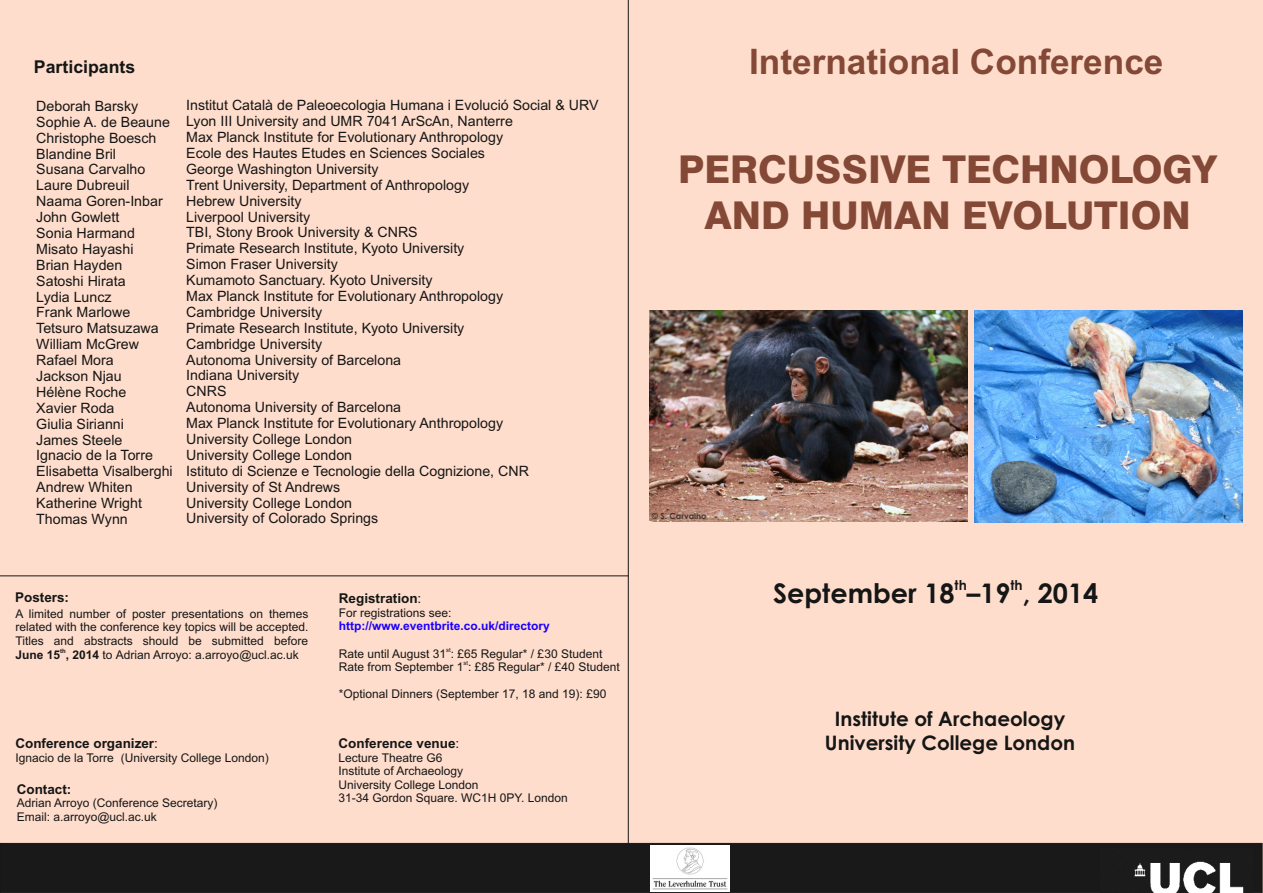
<style>
.page{position:relative;width:1263px;height:893px;background:#fdc}
.page>*{position:absolute;margin:0;border:0;box-sizing:border-box;transform-origin:0 0}
.t1{font:800 38.4px/46px "Swiss 721 BT";color:#844936;text-align:center}
.t2{font:700 35.1px "Arial";color:#844936}
.t3{font:700 27px "Century Gothic";color:#151616}
.t4{font:700 19.95px/24.2px "Century Gothic";color:#151616;text-align:center}
.t5{font:700 17.7px "Arial";color:#151616}
.t6{font:14.25px/15.9px "Arial";color:#151616}
.t7{font:700 13.5px "Arial";color:#151616}
.t8{font:700 13.5px "Century Gothic";color:#151616}
.t9{font:12px/13.4px "Arial";color:#151616}
.t10{font:700 12px "Arial";color:#1a00ff}
.t11{font:700 8.25px "Century Gothic";color:rgb(21 22 22/.75)}
.t12{font:6px "Arial";color:#151616}
.t13{font:700 6px "Arial";color:#151616}
.s1{font-weight:700}
.s2{font-weight:400}
.s3{font-size:11.55px}
</style>
<div class="page">
<div style="left:0;top:842px;width:1263px;height:51px;background:#191919"></div>
<img style="left:1100px;top:848px;width:152px;height:45px">
<img style="left:650px;top:845px;width:79px;height:46px">
<img style="left:975px;top:311px;width:268px;height:211px">
<img style="left:649px;top:310px;width:318px;height:212px">
<hr style="left:628px;top:0;width:1px;height:843px;background:#151616">
<hr style="left:0;top:575px;width:628px;height:1px;background:#151616">
<p class="t5" style="left:34px;top:60px;width:103px">Participants</p>
<p class="t6" style="left:36px;top:99px;width:138px">Deborah Barsky<br>Sophie A. de Beaune<br>Christophe Boesch<br>Blandine Bril<br>Susana Carvalho<br>Laure Dubreuil<br>Naama Goren-Inbar<br>John Gowlett<br>Sonia Harmand<br>Misato Hayashi<br>Brian Hayden<br>Satoshi Hirata<br>Lydia Luncz<br>Frank Marlowe<br>Tetsuro Matsuzawa<br>William McGrew<br>Rafael Mora<br>Jackson Njau<br>Hélène Roche<br>Xavier Roda<br>Giulia Sirianni<br>James Steele<br>Ignacio de la Torre<br>Elisabetta Visalberghi<br>Andrew Whiten<br>Katherine Wright<br>Thomas Wynn</p>
<p class="t6" style="left:186px;top:99px;width:414px">Institut Català de Paleoecologia Humana i Evolució Social &amp; URV Lyon III University and UMR 7041 ArScAn, Nanterre<br>Max Planck Institute for Evolutionary Anthropology<br>Ecole des Hautes Etudes en Sciences Sociales<br>George Washington University<br>Trent University, Department of Anthropology<br>Hebrew University<br>Liverpool University<br>TBI, Stony Brook University &amp; CNRS<br>Primate Research Institute, Kyoto University<br>Simon Fraser University<br>Kumamoto Sanctuary. Kyoto University<br>Max Planck Institute for Evolutionary Anthropology<br>Cambridge University<br>Primate Research Institute, Kyoto University<br>Cambridge University<br>Autonoma University of Barcelona<br>Indiana University<br>CNRS<br>Autonoma University of Barcelona<br>Max Planck Institute for Evolutionary Anthropology<br>University College London<br>University College London<br>Istituto di Scienze e Tecnologie della Cognizione, CNR<br>University of St Andrews<br>University College London<br>University of Colorado Springs</p>
<p class="t7" style="left:15px;top:592px;width:56px">Posters:</p>
<p class="t9" style="left:16px;top:608px;width:294px;text-align:justify">A limited number of poster presentations on themes related with the conference key topics will be accepted.<br>Titles and abstracts should be submitted before <span class="s1">June 15</span></p>
<p class="t13" style="left:60px;top:648px;width:7px">th</p>
<p class="t9" style="left:66px;top:649px;width:234px"><span class="s1">, 2014</span> to Adrian Arroyo: a.arroyo@ucl.ac.uk</p>
<p class="t7" style="left:15px;top:739px;width:144px">Conference organizer<span class="s2">:</span></p>
<p class="t9" style="left:15px;top:752px;width:255px">Ignacio de la Torre <span class="s3">(</span>University College London)</p>
<p class="t7" style="left:17px;top:784px;width:56px">Contact:</p>
<p class="t9" style="left:17px;top:797px;width:202px">Adrian Arroyo (Conference Secretary)<br>Email: a.arroyo@ucl.ac.uk</p>
<p class="t7" style="left:339px;top:593px;width:84px">Registration<span class="s2">:</span></p>
<p class="t9" style="left:339px;top:607px;width:114px">For registrations see:</p>
<p class="t9" style="left:339px;top:647px;width:282px;line-height:14px">Rate until August 31 : £65 Regular* / £30 Student<br>Rate from September : £85 Regular* / £40 Student</p>
<p class="t9" style="left:339px;top:688px;width:269px">*Optional Dinners (September 17, 18 and 19): £90</p>
<p class="t10" style="left:339px;top:621px;width:212px">http://www.eventbrite.co.uk/directory</p>
<p class="t12" style="left:446px;top:647px;width:6px">st</p>
<p class="t12" style="left:464px;top:661px;width:6px">st</p>
<p class="t9" style="left:457px;top:662px;width:8px">1</p>
<p class="t7" style="left:339px;top:738px;width:122px">Conference venue<span class="s2">:</span></p>
<p class="t9" style="left:339px;top:752px;width:231px">Lecture Theatre G6<br>Institute of Archaeology<br>University College London<br>31-34 Gordon Square. WC1H 0PY. London</p>
<p class="t2" style="left:749px;top:48px;width:416px">International Conference</p>
<p class="t1" style="left:678px;top:150px;width:541px">PERCUSSIVE TECHNOLOGY<br>AND HUMAN EVOLUTION</p>
<p class="t11" style="left:652px;top:513px;width:56px">© S. Carvalho</p>
<p class="t8" style="left:955px;top:579px;width:14px">th</p>
<p class="t8" style="left:1010px;top:579px;width:14px">th</p>
<p class="t3" style="left:773px;top:583px;width:327px">September 18 –19 , 2014</p>
<p class="t4" style="left:825px;top:709px;width:252px">Institute of Archaeology<br>University College London</p>
</div>
